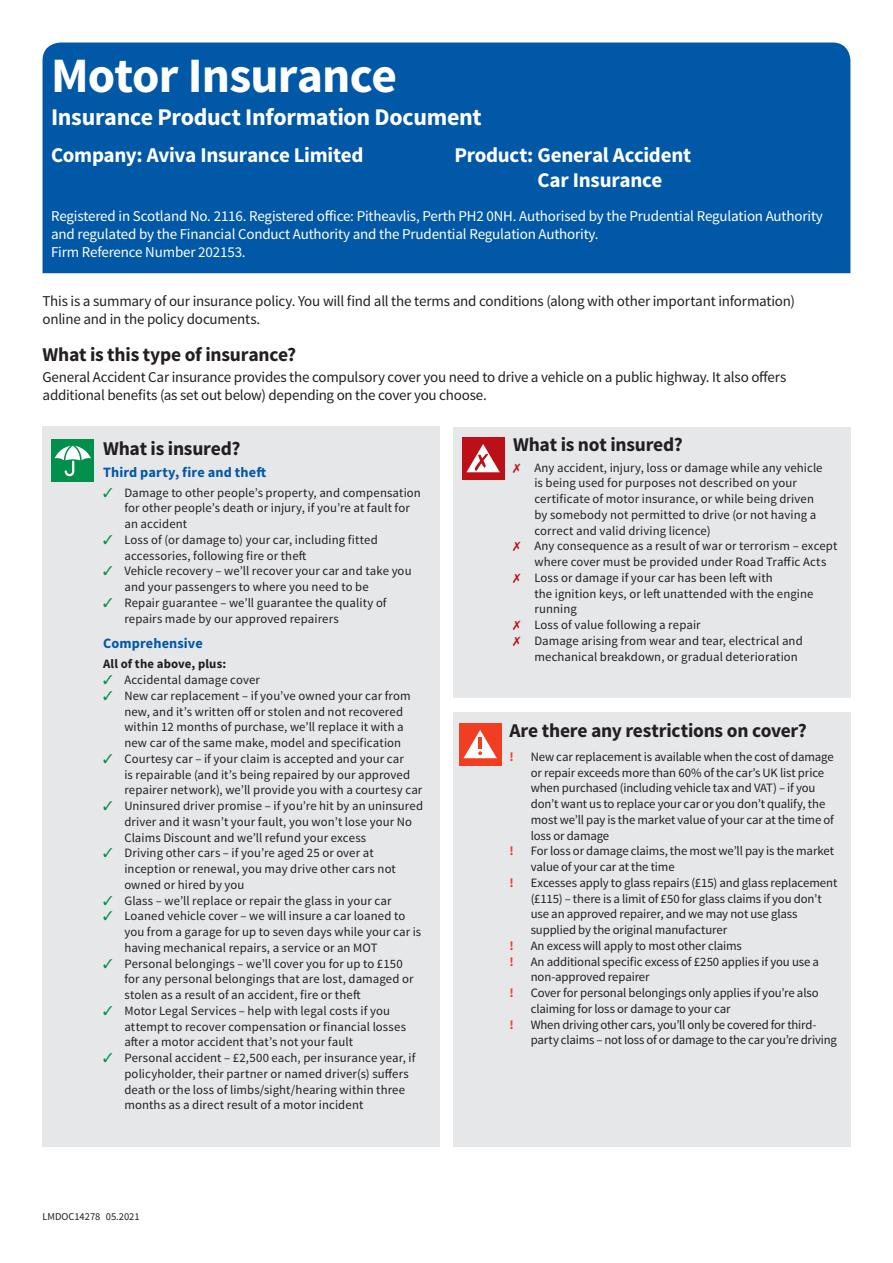
<style>
.page{position:relative;width:893px;height:1263px;background:#fff}
.page>*{position:absolute;margin:0;border:0;box-sizing:border-box;transform-origin:0 0}
.t1{font:700 49.5px "Source Sans Pro";letter-spacing:-.02em;color:#fff}
.t2{font:700 24px "Source Sans Pro";letter-spacing:-.015em;color:#fff}
.t3{font:700 21px/25.2px "Source Sans Pro";letter-spacing:-.015em;color:#fff}
.t4{font:700 19.5px "Source Sans Pro";letter-spacing:-.01em;color:#231f20}
.t5{font:15px/18px "Source Sans Pro";letter-spacing:-.015em;color:#231f20}
.t6{font:15px/18px "Source Sans Pro";letter-spacing:-.01em;color:#fff}
.t7{font:700 14.25px "Source Sans Pro";letter-spacing:.01em;color:#0158a6}
.t8{font:12.75px/15.8px "Source Sans Pro";letter-spacing:.005em;color:#231f20}
.t9{font:12.75px/15.8px "Source Sans Pro";letter-spacing:-.015em;color:#231f20}
.t10{font:700 12.75px "Source Sans Pro";letter-spacing:.015em;color:#231f20}
.t11{font:700 12.75px "Source Sans Pro";color:#ef3e22}
.t12{font:10.5px "Source Sans Pro";color:#231f20}
.s1{color:#00904c}
</style>
<div class="page">
<div style="left:43px;top:43px;width:807px;height:230px;background:#0158a6"></div>
<div style="left:43px;top:427px;width:397px;height:720px;background:#e6e7e9"></div>
<div style="left:52px;top:439px;width:42px;height:42px;background:#00904c"></div>
<svg style="left:54px;top:445px;width:37px;height:32px"></svg>
<div style="left:453px;top:427px;width:397px;height:270px;background:#e6e7e9"></div>
<div style="left:462px;top:437px;width:42px;height:42px;background:#bb1018"></div>
<svg style="left:466px;top:444px;width:34px;height:28px"></svg>
<div style="left:453px;top:713px;width:397px;height:434px;background:#e6e7e9"></div>
<div style="left:459px;top:723px;width:42px;height:42px;background:#ef3e22"></div>
<svg style="left:463px;top:730px;width:34px;height:28px"></svg>
<h1 class="t1" style="left:51px;top:43px;width:347px">Motor Insurance</h1>
<h2 class="t2" style="left:51px;top:102px;width:432px">Insurance Product Information Document</h2>
<h3 class="t3" style="left:51px;top:143px;width:314px">Company: Aviva Insurance Limited</h3>
<h3 class="t3" style="left:537px;top:143px;width:155px;text-indent:-83px">Product: General Accident<br>Car Insurance</h3>
<p class="t6" style="left:51px;top:207px;width:773px">Registered in Scotland No. 2116. Registered office: Pitheavlis, Perth PH2 0NH. Authorised by the Prudential Regulation Authority and regulated by the Financial Conduct Authority and the Prudential Regulation Authority.<br>Firm Reference Number 202153.</p>
<p class="t5" style="left:43px;top:292px;width:754px">This is a summary of our insurance policy. You will find all the terms and conditions (along with other important information) online and in the policy documents.</p>
<h3 class="t4" style="left:43px;top:342px;width:255px">What is this type of insurance?</h3>
<p class="t5" style="left:43px;top:368px;width:745px">General Accident Car insurance provides the compulsory cover you need to drive a vehicle on a public highway. It also offers additional benefits (as set out below) depending on the cover you choose.</p>
<h3 class="t4" style="left:103px;top:436px;width:139px">What is insured?</h3>
<p class="t7" style="left:103px;top:463px;width:165px">Third party, fire and theft</p>
<p class="t8" style="left:124px;top:485px;width:298px;text-indent:-21px"><span class="s1">✓</span> Damage to other people’s property, and compensation for other people’s death or injury, if you’re at fault for an accident</p>
<p class="t8" style="left:124px;top:532px;width:255px;text-indent:-21px"><span class="s1">✓</span> Loss of (or damage to) your car, including fitted accessories, following fire or theft</p>
<p class="t8" style="left:124px;top:563px;width:289px;text-indent:-21px"><span class="s1">✓</span> Vehicle recovery – we’ll recover your car and take you and your passengers to where you need to be</p>
<p class="t8" style="left:124px;top:595px;width:264px;text-indent:-21px"><span class="s1">✓</span> Repair guarantee – we’ll guarantee the quality of repairs made by our approved repairers</p>
<p class="t7" style="left:103px;top:634px;width:101px">Comprehensive</p>
<p class="t10" style="left:103px;top:656px;width:125px">All of the above, plus:</p>
<p class="t8" style="left:103px;top:672px;width:158px"><span class="s1">✓</span> Accidental damage cover</p>
<p class="t8" style="left:124px;top:688px;width:288px;text-indent:-21px"><span class="s1">✓</span> New car replacement – if you’ve owned your car from new, and it’s written off or stolen and not recovered within 12 months of purchase, we’ll replace it with a new car of the same make, model and specification</p>
<p class="t8" style="left:124px;top:751px;width:299px;text-indent:-21px"><span class="s1">✓</span> Courtesy car – if your claim is accepted and your car<br>is repairable (and it’s being repaired by our approved repairer network), we’ll provide you with a courtesy car</p>
<p class="t8" style="left:124px;top:798px;width:300px;text-indent:-21px"><span class="s1">✓</span> Uninsured driver promise – if you’re hit by an uninsured driver and it wasn’t your fault, you won’t lose your No<br>Claims Discount and we’ll refund your excess</p>
<p class="t8" style="left:124px;top:845px;width:273px;text-indent:-21px"><span class="s1">✓</span> Driving other cars – if you’re aged 25 or over at inception or renewal, you may drive other cars not owned or hired by you</p>
<p class="t8" style="left:103px;top:893px;width:290px"><span class="s1">✓</span> Glass – we’ll replace or repair the glass in your car</p>
<p class="t8" style="left:124px;top:908px;width:298px;text-indent:-21px"><span class="s1">✓</span> Loaned vehicle cover – we will insure a car loaned to you from a garage for up to seven days while your car is having mechanical repairs, a service or an MOT</p>
<p class="t8" style="left:124px;top:956px;width:291px;text-indent:-21px"><span class="s1">✓</span> Personal belongings – we’ll cover you for up to £150 for any personal belongings that are lost, damaged or stolen as a result of an accident, fire or theft</p>
<p class="t8" style="left:124px;top:1003px;width:283px;text-indent:-21px"><span class="s1">✓</span> Motor Legal Services – help with legal costs if you attempt to recover compensation or financial losses after a motor accident that’s not your fault</p>
<p class="t8" style="left:124px;top:1050px;width:293px;text-indent:-21px"><span class="s1">✓</span> Personal accident – £2,500 each, per insurance year, if policyholder, their partner or named driver(s) suffers death or the loss of limbs/sight/hearing within three months as a direct result of a motor incident</p>
<p class="t12" style="left:43px;top:1210px;width:99px">LMDOC14278 05.2021</p>
<h3 class="t4" style="left:513px;top:432px;width:171px">What is not insured?</h3>
<p class="t8" style="left:534px;top:460px;width:305px">Any accident, injury, loss or damage while any vehicle<br>is being used for purposes not described on your certificate of motor insurance, or while being driven<br>by somebody not permitted to drive (or not having a correct and valid driving licence)<br>Any consequence as a result of war or terrorism – except where cover must be provided under Road Traffic Acts Loss or damage if your car has been left with<br>the ignition keys, or left unattended with the engine running<br>Loss of value following a repair<br>Damage arising from wear and tear, electrical and mechanical breakdown, or gradual deterioration</p>
<h3 class="t4" style="left:509px;top:718px;width:299px">Are there any restrictions on cover?</h3>
<p class="t11" style="left:509px;top:748px;width:6px">!</p>
<p class="t8" style="left:531px;top:749px;width:305px">New car replacement is available when the cost of damage or repair exceeds more than 60% of the car’s UK list price when purchased (including vehicle tax and VAT) – if you don’t want us to replace your car or you don’t qualify, the most we’ll pay is the market value of your car at the time of loss or damage</p>
<p class="t11" style="left:509px;top:843px;width:6px">!</p>
<p class="t8" style="left:531px;top:843px;width:305px">For loss or damage claims, the most we’ll pay is the market value of your car at the time</p>
<p class="t11" style="left:509px;top:874px;width:6px">!</p>
<p class="t8" style="left:531px;top:875px;width:308px">Excesses apply to glass repairs (£15) and glass replacement (£115) – there is a limit of £50 for glass claims if you don’t use an approved repairer, and we may not use glass supplied by the original manufacturer</p>
<p class="t11" style="left:509px;top:937px;width:6px">!</p>
<p class="t8" style="left:531px;top:938px;width:213px">An excess will apply to most other claims</p>
<p class="t11" style="left:509px;top:953px;width:6px">!</p>
<p class="t8" style="left:531px;top:954px;width:290px">An additional specific excess of £250 applies if you use a non-approved repairer</p>
<p class="t11" style="left:509px;top:985px;width:6px">!</p>
<p class="t8" style="left:531px;top:985px;width:290px">Cover for personal belongings only applies if you’re also claiming for loss or damage to your car</p>
<p class="t11" style="left:509px;top:1016px;width:6px">!</p>
<p class="t9" style="left:531px;top:1017px;width:308px">When driving other cars, you’ll only be covered for third&shy;party claims – not loss of or damage to the car you’re driving</p>
</div>
